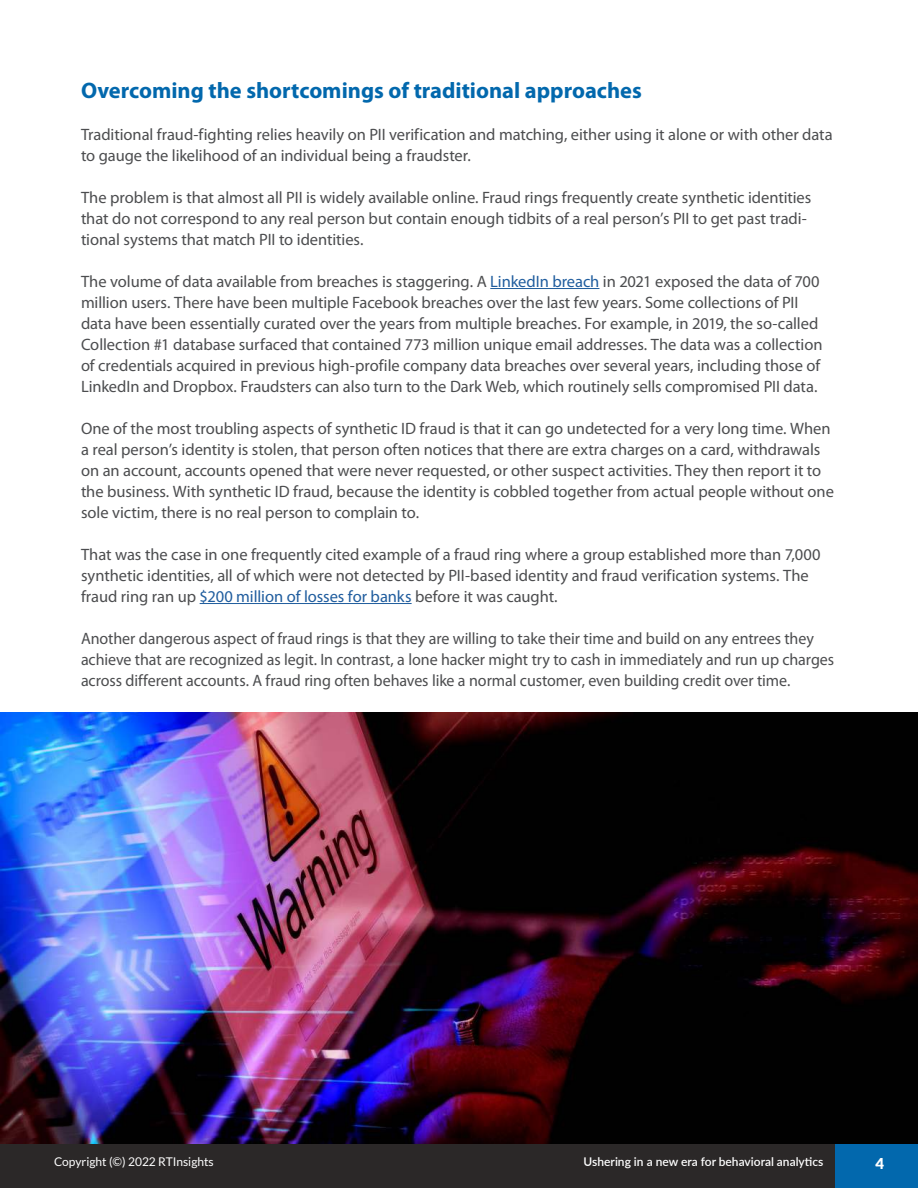
<style>
.page{position:relative;width:918px;height:1188px;background:#fff}
.page>*{position:absolute;margin:0;border:0;box-sizing:border-box;transform-origin:0 0}
.t1{font:700 22.5px "Myriad Pro";color:#0268ad}
.t2{font:16.5px/21px "Myriad Pro";letter-spacing:-.005em;color:#4c4d4f}
.t3{font:900 15px "Lato";color:#fff}
.t4{font:600 12px "Lato";color:#fff}
.t5{font:12px "Lato";color:#fff}
.s1{color:#205d9e}
</style>
<div class="page">
<div style="left:0;top:1144px;width:918px;height:44px;background:#2b2828"></div>
<div style="left:835px;top:1144px;width:83px;height:44px;background:#0268ad"></div>
<hr style="left:490px;top:288px;width:109px;height:1px;background:#205d9e">
<hr style="left:200px;top:603px;width:212px;height:1px;background:#205d9e">
<img style="left:0;top:713px;width:918px;height:431px">
<h1 class="t1" style="left:81px;top:82px;width:562px">Overcoming the shortcomings of traditional approaches</h1>
<p class="t2" style="left:81px;top:125px;width:753px">Traditional fraud-fighting relies heavily on PII verification and matching, either using it alone or with other data to gauge the likelihood of an individual being a fraudster.</p>
<p class="t2" style="left:81px;top:188px;width:732px">The problem is that almost all PII is widely available online. Fraud rings frequently create synthetic identities that do not correspond to any real person but contain enough tidbits of a real person’s PII to get past tradi&shy;tional systems that match PII to identities.</p>
<p class="t2" style="left:81px;top:272px;width:743px">The volume of data available from breaches is staggering. A <span class="s1">LinkedIn breach</span> in 2021 exposed the data of 700 million users. There have been multiple Facebook breaches over the last few years. Some collections of PII data have been essentially curated over the years from multiple breaches. For example, in 2019, the so-called Collection #1 database surfaced that contained 773 million unique email addresses. The data was a collection of credentials acquired in previous high-profile company data breaches over several years, including those of LinkedIn and Dropbox. Fraudsters can also turn to the Dark Web, which routinely sells compromised PII data.</p>
<p class="t2" style="left:81px;top:419px;width:755px">One of the most troubling aspects of synthetic ID fraud is that it can go undetected for a very long time. When a real person’s identity is stolen, that person often notices that there are extra charges on a card, withdrawals on an account, accounts opened that were never requested, or other suspect activities. They then report it to the business. With synthetic ID fraud, because the identity is cobbled together from actual people without one sole victim, there is no real person to complain to.</p>
<p class="t2" style="left:81px;top:545px;width:741px">That was the case in one frequently cited example of a fraud ring where a group established more than 7,000 synthetic identities, all of which were not detected by PII-based identity and fraud verification systems. The fraud ring ran up <span class="s1">$200 million of losses for banks</span> before it was caught.</p>
<p class="t2" style="left:81px;top:629px;width:755px">Another dangerous aspect of fraud rings is that they are willing to take their time and build on any entrees they achieve that are recognized as legit. In contrast, a lone hacker might try to cash in immediately and run up charges across different accounts. A fraud ring often behaves like a normal customer, even building credit over time.</p>
<p class="t5" style="left:54px;top:1157px;width:161px">Copyright (©) 2022 RTInsights</p>
<p class="t4" style="left:584px;top:1153px;width:241px">Ushering in a new era for behavioral analy琀椀cs</p>
<p class="t3" style="left:875px;top:1157px;width:10px">4</p>
</div>
